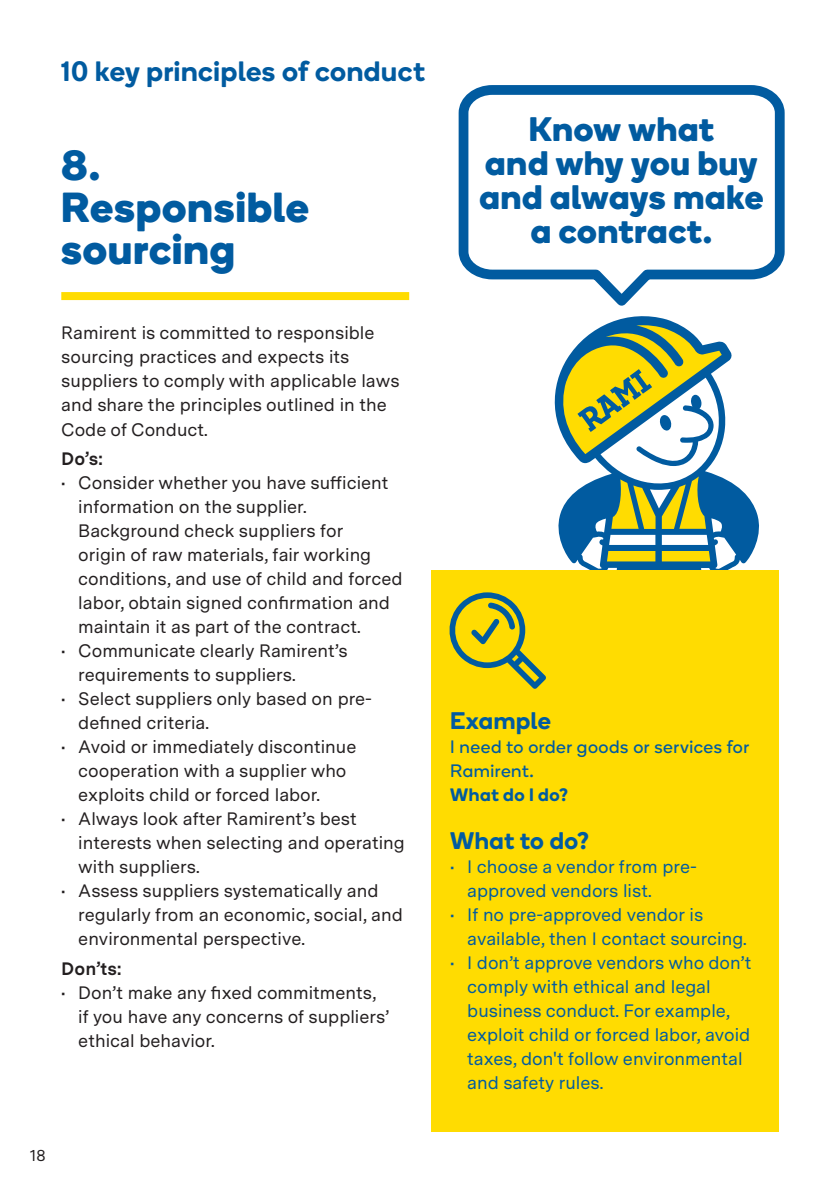
<style>
.page{position:relative;width:840px;height:1191px;background:#fff}
.page>*{position:absolute;margin:0;border:0;box-sizing:border-box;transform-origin:0 0}
.t1{font:700 42px/42px "Boing";letter-spacing:.025em;color:#015ba0}
.t2{font:700 34px/34px "Boing";letter-spacing:.025em;color:#015ba0;text-align:center}
.t3{font:600 28px "Boing";letter-spacing:.025em;color:#015ba0}
.t4{font:600 24px "Boing";letter-spacing:.025em;color:#015ba0}
.t5{font:18px/24px "Messina Sans";color:#231f20}
.t6{font:18px/24px "Messina Sans";color:#015ba0}
.t7{font:18px/24px "Boing";letter-spacing:.03em;color:#015ba0}
.t8{font:700 18px "Messina Sans";color:#231f20}
.t9{font:600 18px "Boing";letter-spacing:.035em;color:#015ba0}
.t10{font:16px "Messina Sans";color:#231f20}
</style>
<div class="page">
<svg style="left:554px;top:316px;width:205px;height:254px"></svg>
<svg style="left:581px;top:535px;width:154px;height:34px"></svg>
<svg style="left:558px;top:325px;width:163px;height:204px"></svg>
<div style="left:61px;top:292px;width:348px;height:8px;background:#ffdc01"></div>
<svg style="left:458px;top:85px;width:327px;height:221px"></svg>
<div style="left:430px;top:570px;width:348px;height:561px;background:#ffdc01"></div>
<svg style="left:449px;top:592px;width:97px;height:97px"></svg>
<p class="t3" style="left:61px;top:51px;width:365px">10 key principles of conduct</p>
<p class="t1" style="left:61px;top:144px;width:249px">8.<br>Responsible sourcing</p>
<p class="t5" style="left:61px;top:320px;width:339px">Ramirent is committed to responsible sourcing practices and expects its suppliers to comply with applicable laws and share the principles outlined in the Code of Conduct.</p>
<p class="t8" style="left:61px;top:445px;width:43px">Do’s:</p>
<p class="t5" style="left:78px;top:470px;width:325px;text-indent:-17px">• Consider whether you have sufficient information on the supplier.<br>Background check suppliers for<br>origin of raw materials, fair working conditions, and use of child and forced labor, obtain signed confirmation and maintain it as part of the contract.</p>
<p class="t5" style="left:78px;top:638px;width:271px;text-indent:-17px">• Communicate clearly Ramirent’s requirements to suppliers.</p>
<p class="t5" style="left:78px;top:686px;width:295px;text-indent:-17px">• Select suppliers only based on pre&shy;defined criteria.</p>
<p class="t5" style="left:78px;top:734px;width:279px;text-indent:-17px">• Avoid or immediately discontinue cooperation with a supplier who exploits child or forced labor.</p>
<p class="t5" style="left:78px;top:806px;width:328px;text-indent:-17px">• Always look after Ramirent’s best interests when selecting and operating with suppliers.</p>
<p class="t5" style="left:78px;top:878px;width:326px;text-indent:-17px">• Assess suppliers systematically and regularly from an economic, social, and environmental perspective.</p>
<p class="t8" style="left:61px;top:955px;width:62px">Don’ts:</p>
<p class="t5" style="left:78px;top:980px;width:312px;text-indent:-17px">• Don’t make any fixed commitments, if you have any concerns of suppliers’ ethical behavior.</p>
<p class="t10" style="left:30px;top:1143px;width:17px">18</p>
<p class="t2" style="left:528px;top:111px;width:186px">Know what</p>
<p class="t2" style="left:479px;top:145px;width:285px">and why you buy and always make a contract.</p>
<p class="t4" style="left:450px;top:704px;width:102px">Example</p>
<p class="t7" style="left:450px;top:734px;width:300px">I need to order goods or services for<br>Ramirent.</p>
<p class="t9" style="left:450px;top:782px;width:119px">What do I do?</p>
<p class="t4" style="left:450px;top:824px;width:140px">What to do?</p>
<p class="t6" style="left:467px;top:854px;width:231px;text-indent:-17px">• I choose a vendor from pre&shy;approved vendors list.</p>
<p class="t6" style="left:467px;top:902px;width:281px;text-indent:-17px">• If no pre-approved vendor is available, then I contact sourcing.</p>
<p class="t6" style="left:467px;top:950px;width:285px;text-indent:-17px">• I don’t approve vendors who don’t comply with ethical and legal business conduct. For example, exploit child or forced labor, avoid taxes, don't follow environmental and safety rules.</p>
</div>
